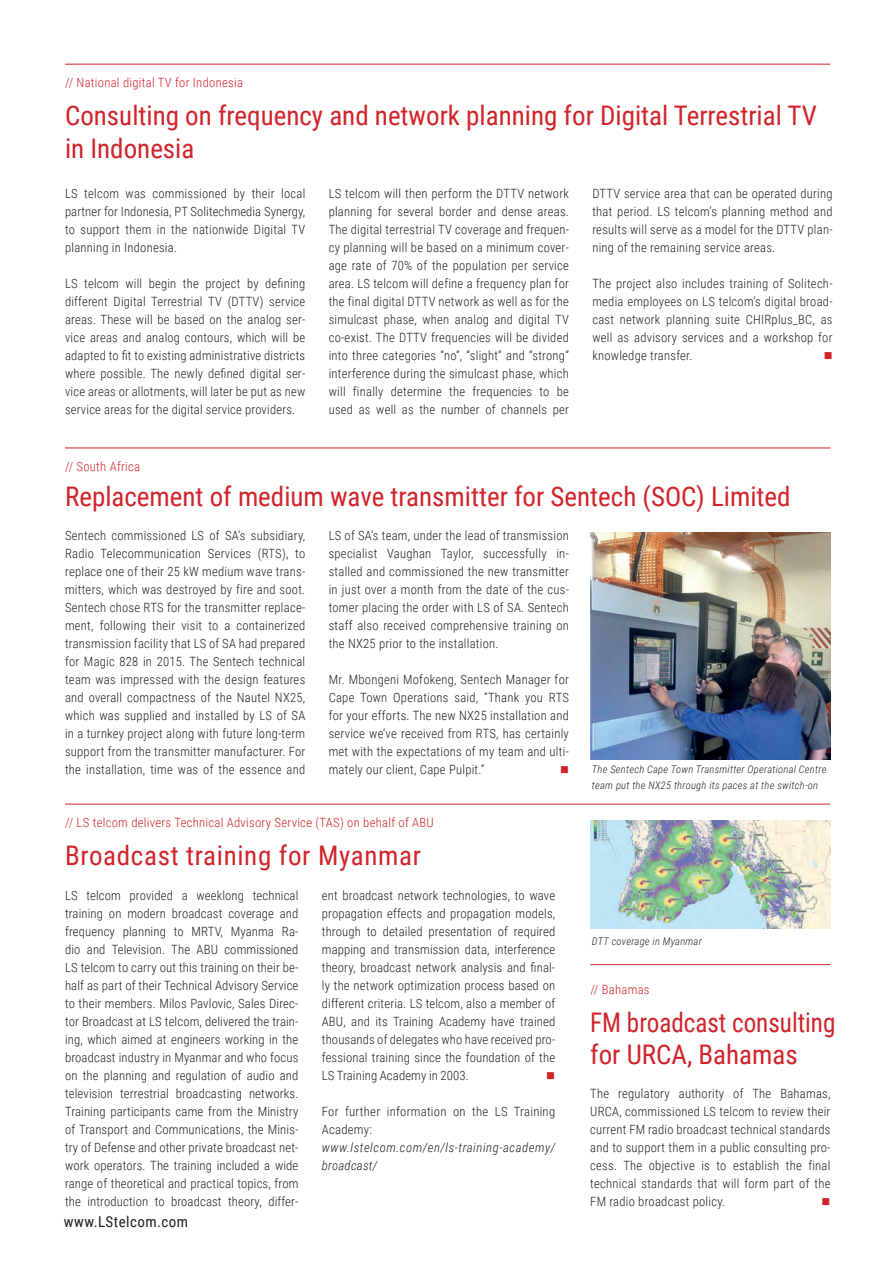
<style>
.page{position:relative;width:893px;height:1263px;background:#fff}
.page>*{position:absolute;margin:0;border:0;box-sizing:border-box;transform-origin:0 0}
.t1{font:27px/32.4px "Roboto Condensed";color:#d1232a}
.t2{font:27px/32.4px "Roboto Condensed";color:#d1232a;scale:.93 1}
.t3{font:27px "Roboto Condensed";letter-spacing:.025em;color:#d1232a}
.t4{font:15px "Roboto Condensed";letter-spacing:.03em;color:#231f20}
.t5{font:300 12.75px/18px "Roboto Condensed";letter-spacing:.02em;color:#231f20;text-align:justify}
.t6{font:300 12.75px "Roboto Condensed";letter-spacing:.02em;color:#d1232a}
.t7{font:italic 300 12.75px/18px "Roboto Condensed";letter-spacing:.04em;color:#231f20}
.t8{font:12px "Wingdings";color:#d1232a}
.t9{font:italic 300 10.5px/15.8px "Roboto Condensed";letter-spacing:.025em;color:#231f20}
</style>
<div class="page">
<hr style="left:65px;top:64px;width:765px;height:1px;background:#d1232a">
<hr style="left:65px;top:448px;width:765px;height:1px;background:#d1232a">
<hr style="left:65px;top:804px;width:765px;height:1px;background:#d1232a">
<hr style="left:590px;top:964px;width:240px;height:1px;background:#d1232a">
<img style="left:591px;top:532px;width:239px;height:227px">
<img style="left:591px;top:820px;width:239px;height:108px">
<p class="t6" style="left:65px;top:73px;width:179px">// National digital TV for Indonesia</p>
<h1 class="t1" style="left:65px;top:98px;width:753px">Consulting on frequency and network planning for Digital Terrestrial TV in Indonesia</h1>
<p class="t5" style="left:65px;top:184px;width:242px">LS telcom was commissioned by their local partner for Indonesia, PT Solitechmedia Synergy, to support them in the nationwide Digital TV planning in Indonesia.</p>
<p class="t5" style="left:65px;top:274px;width:242px">LS telcom will begin the project by defining different Digital Terrestrial TV (DTTV) service areas. These will be based on the analog ser&shy;vice areas and analog contours, which will be adapted to fit to existing administrative districts where possible. The newly defined digital ser&shy;vice areas or allotments, will later be put as new service areas for the digital service providers.</p>
<p class="t5" style="left:329px;top:184px;width:242px">LS telcom will then perform the DTTV network planning for several border and dense areas.<br>The digital terrestrial TV coverage and frequen&shy;cy planning will be based on a minimum cover&shy;age rate of 70% of the population per service area. LS telcom will define a frequency plan for the final digital DTTV network as well as for the simulcast phase, when analog and digital TV co-exist. The DTTV frequencies will be divided into three categories “no”, “slight” and “strong” interference during the simulcast phase, which will finally determine the frequencies to be used as well as the number of channels per</p>
<p class="t5" style="left:592px;top:184px;width:242px">DTTV service area that can be operated during that period. LS telcom’s planning method and results will serve as a model for the DTTV plan&shy;ning of the remaining service areas.</p>
<p class="t5" style="left:592px;top:274px;width:242px">The project also includes training of Solitech&shy;media employees on LS telcom’s digital broad&shy;cast network planning suite CHIRplus_BC, as well as advisory services and a workshop for knowledge transfer.</p>
<p class="t8" style="left:824px;top:349px;width:10px">■</p>
<p class="t6" style="left:65px;top:457px;width:76px">// South Africa</p>
<h1 class="t1" style="left:65px;top:479px;width:727px">Replacement of medium wave transmitter for Sentech (SOC) Limited</h1>
<p class="t5" style="left:65px;top:526px;width:242px">Sentech commissioned LS of SA’s subsidiary, Radio Telecommunication Services (RTS), to replace one of their 25 kW medium wave trans&shy;mitters, which was destroyed by fire and soot.<br>Sentech chose RTS for the transmitter replace&shy;ment, following their visit to a containerized transmission facility that LS of SA had prepared for Magic 828 in 2015. The Sentech technical team was impressed with the design features and overall compactness of the Nautel NX25, which was supplied and installed by LS of SA in a turnkey project along with future long-term support from the transmitter manufacturer. For the installation, time was of the essence and</p>
<p class="t5" style="left:329px;top:526px;width:242px">LS of SA’s team, under the lead of transmission specialist Vaughan Taylor, successfully in&shy;stalled and commissioned the new transmitter in just over a month from the date of the cus&shy;tomer placing the order with LS of SA. Sentech staff also received comprehensive training on the NX25 prior to the installation.</p>
<p class="t5" style="left:329px;top:670px;width:242px">Mr. Mbongeni Mofokeng, Sentech Manager for Cape Town Operations said, “Thank you RTS for your efforts. The new NX25 installation and service we’ve received from RTS, has certainly met with the expectations of my team and ulti&shy;mately our client, Cape Pulpit.”</p>
<p class="t9" style="left:592px;top:761px;width:236px">The Sentech Cape Town Transmitter Operational Centre team put the NX25 through its paces at the switch-on</p>
<p class="t8" style="left:560px;top:763px;width:10px">■</p>
<p class="t6" style="left:65px;top:813px;width:370px">// LS telcom delivers Technical Advisory Service (TAS) on behalf of ABU</p>
<h1 class="t3" style="left:65px;top:836px;width:357px">Broadcast training for Myanmar</h1>
<p class="t5" style="left:65px;top:886px;width:235px">LS telcom provided a weeklong technical training on modern broadcast coverage and frequency planning to MRTV, Myanma Ra&shy;dio and Television. The ABU commissioned LS telcom to carry out this training on their be&shy;half as part of their Technical Advisory Service to their members. Milos Pavlovic, Sales Direc&shy;tor Broadcast at LS telcom, delivered the train&shy;ing, which aimed at engineers working in the broadcast industry in Myanmar and who focus on the planning and regulation of audio and television terrestrial broadcasting networks.<br>Training participants came from the Ministry of Transport and Communications, the Minis&shy;try of Defense and other private broadcast net&shy;work operators. The training included a wide range of theoretical and practical topics, from the introduction to broadcast theory, differ-</p>
<p class="t5" style="left:322px;top:886px;width:235px">ent broadcast network technologies, to wave propagation effects and propagation models, through to detailed presentation of required mapping and transmission data, interference theory, broadcast network analysis and final&shy;ly the network optimization process based on different criteria. LS telcom, also a member of ABU, and its Training Academy have trained thousands of delegates who have received pro&shy;fessional training since the foundation of the LS Training Academy in 2003.</p>
<p class="t8" style="left:546px;top:1069px;width:10px">■</p>
<p class="t5" style="left:322px;top:1102px;width:235px">For further information on the LS Training<br>Academy:</p>
<p class="t7" style="left:322px;top:1138px;width:235px">www.lstelcom.com/en/ls-training-academy/ broadcast/</p>
<p class="t4" style="left:64px;top:1211px;width:126px">www.LStelcom.com</p>
<p class="t9" style="left:592px;top:932px;width:111px">DTT coverage in Myanmar</p>
<p class="t6" style="left:590px;top:980px;width:61px">// Bahamas</p>
<h1 class="t2" style="left:590px;top:1005px;width:265px">FM broadcast consulting for URCA, Bahamas</h1>
<p class="t5" style="left:590px;top:1084px;width:242px">The regulatory authority of The Bahamas, URCA, commissioned LS telcom to review their current FM radio broadcast technical standards and to support them in a public consulting pro&shy;cess. The objective is to establish the final technical standards that will form part of the FM radio broadcast policy.</p>
<p class="t8" style="left:822px;top:1195px;width:10px">■</p>
</div>
